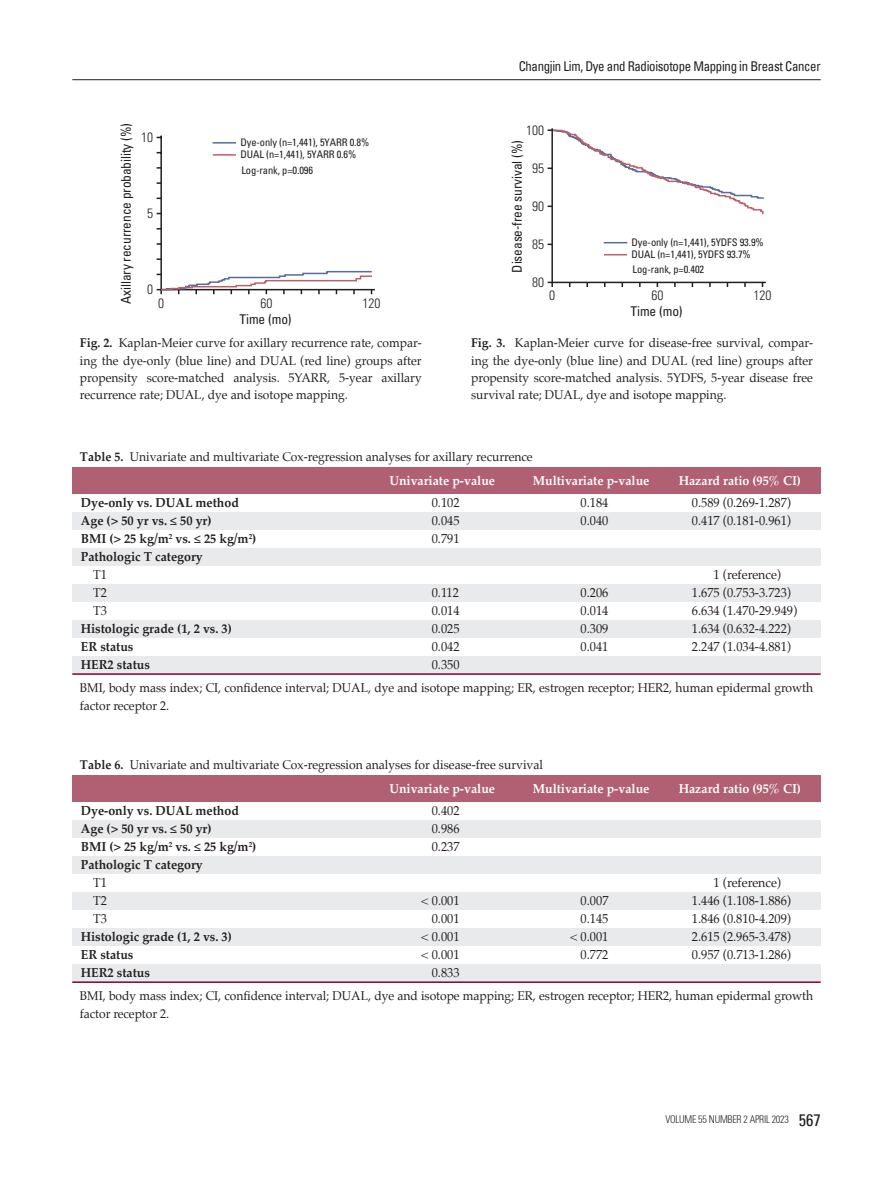
<style>
.page{position:relative;width:893px;height:1191px;background:#fff}
.page>*{position:absolute;margin:0;border:0;box-sizing:border-box;transform-origin:0 0}
.t1{font:condensed 13.5px "Univers";letter-spacing:-.01em;color:#231f20}
.t2{font:condensed 13.5px "Univers";letter-spacing:-.01em;color:#231f20;scale:.95 1}
.t3{font:300 condensed 13.5px "Univers";color:#231f20}
.t4{font:13.05px "Palatino";color:#231f20;scale:.95 1}
.t5{font:700 13.05px "Palatino";color:#231f20;scale:.95 1}
.t6{font:700 13.05px "Palatino";color:#fff;scale:.95 1}
.t7{font:12.75px/17.2px "Palatino";letter-spacing:-.005em;color:#231f20;scale:.95 1}
.t8{font:condensed 10.5px/12.1px "Univers";letter-spacing:-.01em;color:#231f20}
.t9{font:300 condensed 10.5px "Univers";letter-spacing:-.02em;color:#231f20;scale:.95 1}
.s1{font-weight:700}
.s2{font-weight:400;font-size:16.5px}
</style>
<div class="page">
<div style="left:72px;top:467px;width:749px;height:27px;background:#b06072"></div>
<div style="left:72px;top:512px;width:749px;height:17px;background:#e9eaeb"></div>
<div style="left:72px;top:584px;width:749px;height:17px;background:#e9eaeb"></div>
<div style="left:72px;top:548px;width:749px;height:17px;background:#e9eaeb"></div>
<div style="left:72px;top:620px;width:749px;height:17px;background:#e9eaeb"></div>
<div style="left:72px;top:656px;width:749px;height:17px;background:#e9eaeb"></div>
<hr style="left:72px;top:673px;width:749px;height:2px;background:#840037">
<div style="left:72px;top:775px;width:749px;height:27px;background:#b06072"></div>
<div style="left:72px;top:820px;width:749px;height:17px;background:#e9eaeb"></div>
<div style="left:72px;top:892px;width:749px;height:17px;background:#e9eaeb"></div>
<div style="left:72px;top:856px;width:749px;height:17px;background:#e9eaeb"></div>
<div style="left:72px;top:928px;width:749px;height:17px;background:#e9eaeb"></div>
<div style="left:72px;top:964px;width:749px;height:17px;background:#e9eaeb"></div>
<hr style="left:72px;top:981px;width:749px;height:2px;background:#840037">
<svg style="left:156px;top:135px;width:219px;height:159px"></svg>
<hr style="left:72px;top:79px;width:749px;height:1px;background:#231f20">
<svg style="left:548px;top:128px;width:218px;height:159px"></svg>
<p class="t1" style="left:117px;top:304px;width:182px;rotate:-90deg">Axillary recurrence probability (%)</p>
<p class="t3" style="left:141px;top:129px;width:13px">10</p>
<p class="t3" style="left:147px;top:205px;width:7px">5</p>
<p class="t3" style="left:147px;top:281px;width:7px">0</p>
<p class="t3" style="left:158px;top:295px;width:7px">0</p>
<p class="t8" style="left:240px;top:136px;width:130px">Dye-only (n=1,441), 5YARR 0.8%<br>DUAL (n=1,441), 5YARR 0.6%</p>
<p class="t8" style="left:241px;top:163px;width:73px">Log-rank, p=0.096</p>
<p class="t3" style="left:260px;top:295px;width:13px">60</p>
<p class="t3" style="left:363px;top:295px;width:19px">120</p>
<p class="t1" style="left:240px;top:310px;width:54px">Time (mo)</p>
<p class="t7" style="left:80px;top:334px;width:361px;text-align:justify"><span class="s1">Fig. 2.</span> Kaplan-Meier curve for axillary recurrence rate, compar&shy;ing the dye-only (blue line) and DUAL (red line) groups after propensity score-matched analysis. 5YARR, 5-year axillary recurrence rate; DUAL, dye and isotope mapping.</p>
<p class="t2" style="left:519px;top:57px;width:319px">Changjin Lim, Dye and Radioisotope Mapping in Breast Cancer</p>
<p class="t3" style="left:526px;top:122px;width:19px">100</p>
<p class="t1" style="left:508px;top:272px;width:134px;rotate:-90deg">Disease-free survival (%)</p>
<p class="t3" style="left:532px;top:160px;width:13px">95</p>
<p class="t3" style="left:532px;top:198px;width:13px">90</p>
<p class="t3" style="left:532px;top:236px;width:13px">85</p>
<p class="t3" style="left:532px;top:274px;width:13px">80</p>
<p class="t3" style="left:549px;top:287px;width:7px">0</p>
<p class="t8" style="left:632px;top:235px;width:134px">Dye-only (n=1,441), 5YDFS 93.9%<br>DUAL (n=1,441), 5YDFS 93.7%</p>
<p class="t8" style="left:632px;top:263px;width:73px">Log-rank, p=0.402</p>
<p class="t3" style="left:651px;top:287px;width:13px">60</p>
<p class="t3" style="left:753px;top:287px;width:19px">120</p>
<p class="t1" style="left:631px;top:303px;width:54px">Time (mo)</p>
<p class="t7" style="left:471px;top:334px;width:361px;text-align:justify"><span class="s1">Fig. 3.</span> Kaplan-Meier curve for disease-free survival, compar&shy;ing the dye-only (blue line) and DUAL (red line) groups after propensity score-matched analysis. 5YDFS, 5-year disease free survival rate; DUAL, dye and isotope mapping.</p>
<p class="t7" style="left:80px;top:448px;width:478px"><span class="s1">Table 5.</span> Univariate and multivariate Cox-regression analyses for axillary recurrence</p>
<p class="t6" style="left:389px;top:469px;width:113px">Univariate p-value</p>
<p class="t6" style="left:533px;top:469px;width:124px">Multivariate p-value</p>
<p class="t6" style="left:679px;top:469px;width:130px">Hazard ratio (95% CI)</p>
<p class="t5" style="left:81px;top:491px;width:168px">Dye-only vs. DUAL method</p>
<p class="t4" style="left:432px;top:492px;width:31px">0.102</p>
<p class="t4" style="left:581px;top:492px;width:31px">0.184</p>
<p class="t4" style="left:692px;top:492px;width:106px">0.589 (0.269-1.287)</p>
<p class="t5" style="left:81px;top:509px;width:139px">Age (&gt; 50 yr vs. ≤ 50 yr)</p>
<p class="t4" style="left:432px;top:510px;width:31px">0.045</p>
<p class="t4" style="left:581px;top:510px;width:31px">0.040</p>
<p class="t4" style="left:692px;top:510px;width:106px">0.417 (0.181-0.961)</p>
<p class="t5" style="left:81px;top:527px;width:186px">BMI (&gt; 25 kg/m<sup>2</sup> vs. ≤ 25 kg/m<sup>2</sup>)</p>
<p class="t4" style="left:432px;top:528px;width:31px">0.791</p>
<p class="t5" style="left:81px;top:545px;width:130px">Pathologic T category</p>
<p class="t4" style="left:93px;top:564px;width:16px">T1</p>
<p class="t4" style="left:714px;top:564px;width:73px">1 (reference)</p>
<p class="t4" style="left:93px;top:582px;width:16px">T2</p>
<p class="t4" style="left:432px;top:582px;width:30px">0.112</p>
<p class="t4" style="left:581px;top:582px;width:31px">0.206</p>
<p class="t4" style="left:692px;top:582px;width:106px">1.675 (0.753-3.723)</p>
<p class="t4" style="left:93px;top:600px;width:16px">T3</p>
<p class="t4" style="left:432px;top:600px;width:31px">0.014</p>
<p class="t4" style="left:581px;top:600px;width:31px">0.014</p>
<p class="t4" style="left:692px;top:600px;width:112px">6.634 (1.470-29.949)</p>
<p class="t5" style="left:81px;top:617px;width:161px">Histologic grade (1, 2 vs. 3)</p>
<p class="t4" style="left:432px;top:618px;width:31px">0.025</p>
<p class="t4" style="left:581px;top:618px;width:31px">0.309</p>
<p class="t4" style="left:692px;top:618px;width:106px">1.634 (0.632-4.222)</p>
<p class="t5" style="left:81px;top:635px;width:57px">ER status</p>
<p class="t4" style="left:432px;top:636px;width:31px">0.042</p>
<p class="t4" style="left:581px;top:636px;width:31px">0.041</p>
<p class="t4" style="left:692px;top:636px;width:106px">2.247 (1.034-4.881)</p>
<p class="t5" style="left:81px;top:653px;width:74px">HER2 status</p>
<p class="t4" style="left:432px;top:654px;width:31px">0.350</p>
<p class="t7" style="left:80px;top:679px;width:773px">BMI, body mass index; CI, confidence interval; DUAL, dye and isotope mapping; ER, estrogen receptor; HER2, human epidermal growth factor receptor 2.</p>
<p class="t7" style="left:80px;top:756px;width:489px"><span class="s1">Table 6.</span> Univariate and multivariate Cox-regression analyses for disease-free survival</p>
<p class="t6" style="left:389px;top:777px;width:113px">Univariate p-value</p>
<p class="t6" style="left:533px;top:777px;width:124px">Multivariate p-value</p>
<p class="t6" style="left:679px;top:777px;width:130px">Hazard ratio (95% CI)</p>
<p class="t5" style="left:81px;top:799px;width:168px">Dye-only vs. DUAL method</p>
<p class="t4" style="left:432px;top:800px;width:31px">0.402</p>
<p class="t5" style="left:81px;top:817px;width:139px">Age (&gt; 50 yr vs. ≤ 50 yr)</p>
<p class="t4" style="left:432px;top:818px;width:31px">0.986</p>
<p class="t5" style="left:81px;top:835px;width:186px">BMI (&gt; 25 kg/m<sup>2</sup> vs. ≤ 25 kg/m<sup>2</sup>)</p>
<p class="t4" style="left:432px;top:836px;width:31px">0.237</p>
<p class="t5" style="left:81px;top:853px;width:130px">Pathologic T category</p>
<p class="t4" style="left:93px;top:872px;width:16px">T1</p>
<p class="t4" style="left:714px;top:872px;width:73px">1 (reference)</p>
<p class="t4" style="left:93px;top:890px;width:16px">T2</p>
<p class="t4" style="left:421px;top:890px;width:42px">&lt; 0.001</p>
<p class="t4" style="left:581px;top:890px;width:31px">0.007</p>
<p class="t4" style="left:692px;top:890px;width:106px">1.446 (1.108-1.886)</p>
<p class="t4" style="left:93px;top:908px;width:16px">T3</p>
<p class="t4" style="left:432px;top:908px;width:31px">0.001</p>
<p class="t4" style="left:581px;top:908px;width:31px">0.145</p>
<p class="t4" style="left:692px;top:908px;width:106px">1.846 (0.810-4.209)</p>
<p class="t5" style="left:81px;top:925px;width:161px">Histologic grade (1, 2 vs. 3)</p>
<p class="t4" style="left:421px;top:926px;width:42px">&lt; 0.001</p>
<p class="t4" style="left:570px;top:926px;width:42px">&lt; 0.001</p>
<p class="t4" style="left:692px;top:926px;width:106px">2.615 (2.965-3.478)</p>
<p class="t5" style="left:81px;top:943px;width:57px">ER status</p>
<p class="t4" style="left:421px;top:944px;width:42px">&lt; 0.001</p>
<p class="t4" style="left:581px;top:944px;width:31px">0.772</p>
<p class="t4" style="left:692px;top:944px;width:106px">0.957 (0.713-1.286)</p>
<p class="t5" style="left:81px;top:961px;width:74px">HER2 status</p>
<p class="t4" style="left:432px;top:962px;width:31px">0.833</p>
<p class="t7" style="left:80px;top:987px;width:773px">BMI, body mass index; CI, confidence interval; DUAL, dye and isotope mapping; ER, estrogen receptor; HER2, human epidermal growth factor receptor 2.</p>
<p class="t9" style="left:665px;top:1113px;width:165px">VOLUME 55 NUMBER 2 APRIL 2023 <span class="s2">567</span></p>
</div>
